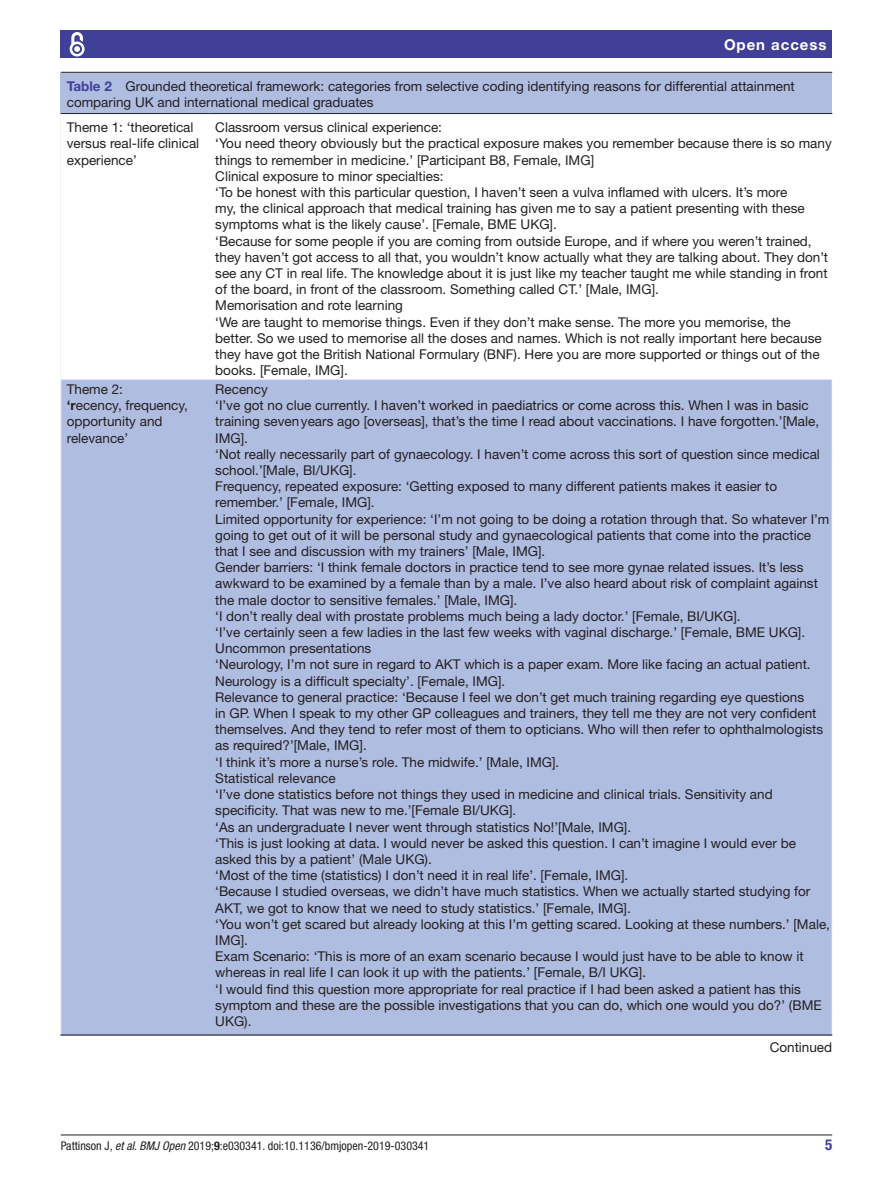
<style>
.page{position:relative;width:893px;height:1191px;background:#fff}
.page>*{position:absolute;margin:0;border:0;box-sizing:border-box;transform-origin:0 0}
.t1{font:700 15px "Helvetica Neue LT Std";letter-spacing:.065em;color:#fff}
.t2{font:700 condensed 15px "Helvetica Neue LT Std";color:#414099}
.t3{font:13.5px/16.2px "Helvetica Neue LT Std";color:#231f20}
.t4{font:condensed 12px "Helvetica Neue LT Std";color:#231f20}
.s1{font-weight:700;color:#414099}
.s2{font-weight:700}
.s3{font-style:italic}
</style>
<div class="page">
<hr style="left:61px;top:1134px;width:771px;height:1px;background:#231f20">
<div style="left:61px;top:31px;width:771px;height:27px;background:#414099"></div>
<svg style="left:69px;top:32px;width:16px;height:25px"></svg>
<div style="left:61px;top:73px;width:771px;height:962px;background:#afbde1"></div>
<hr style="left:61px;top:72px;width:771px;height:1px;background:#231f20">
<div style="left:61px;top:114px;width:771px;height:266px;background:#fff"></div>
<hr style="left:61px;top:113px;width:148px;height:1px;background:#231f20">
<hr style="left:209px;top:113px;width:623px;height:1px;background:#231f20">
<hr style="left:61px;top:1034px;width:148px;height:1px;background:#231f20">
<hr style="left:209px;top:1034px;width:623px;height:1px;background:#231f20">
<p class="t1" style="left:724px;top:35px;width:104px">Open access</p>
<p class="t3" style="left:67px;top:77px;width:730px"><span class="s1">Table 2</span> Grounded theoretical framework: categories from selective coding identifying reasons for differential attainment comparing UK and international medical graduates</p>
<p class="t3" style="left:67px;top:119px;width:134px">Theme 1: ‘theoretical versus real-life clinical experience’</p>
<p class="t3" style="left:215px;top:119px;width:618px">Classroom versus clinical experience:<br>‘You need theory obviously but the practical exposure makes you remember because there is so many things to remember in medicine.’ [Participant B8, Female, IMG]<br>Clinical exposure to minor specialties:<br>‘To be honest with this particular question, I haven’t seen a vulva inflamed with ulcers. It’s more<br>my, the clinical approach that medical training has given me to say a patient presenting with these symptoms what is the likely cause’. [Female, BME UKG].<br>‘Because for some people if you are coming from outside Europe, and if where you weren’t trained, they haven’t got access to all that, you wouldn’t know actually what they are talking about. They don’t see any CT in real life. The knowledge about it is just like my teacher taught me while standing in front of the board, in front of the classroom. Something called CT.’ [Male, IMG].<br>Memorisation and rote learning<br>‘We are taught to memorise things. Even if they don’t make sense. The more you memorise, the better. So we used to memorise all the doses and names. Which is not really important here because they have got the British National Formulary (BNF). Here you are more supported or things out of the books. [Female, IMG].</p>
<p class="t3" style="left:67px;top:381px;width:123px">Theme 2:<br><span class="s2">‘r</span>ecency, frequency, opportunity and relevance’</p>
<p class="t3" style="left:215px;top:381px;width:616px">Recency<br>‘I’ve got no clue currently. I haven’t worked in paediatrics or come across this. When I was in basic training sevenyears ago [overseas], that’s the time I read about vaccinations. I have forgotten.’[Male, IMG].<br>‘Not really necessarily part of gynaecology. I haven’t come across this sort of question since medical school.’[Male, BI/UKG].<br>Frequency, repeated exposure: ‘Getting exposed to many different patients makes it easier to remember.’ [Female, IMG].<br>Limited opportunity for experience: ‘I’m not going to be doing a rotation through that. So whatever I’m going to get out of it will be personal study and gynaecological patients that come into the practice that I see and discussion with my trainers’ [Male, IMG].<br>Gender barriers: ‘I think female doctors in practice tend to see more gynae related issues. It’s less awkward to be examined by a female than by a male. I’ve also heard about risk of complaint against the male doctor to sensitive females.’ [Male, IMG].<br>‘I don’t really deal with prostate problems much being a lady doctor.’ [Female, BI/UKG].<br>‘I’ve certainly seen a few ladies in the last few weeks with vaginal discharge.’ [Female, BME UKG].<br>Uncommon presentations<br>‘Neurology, I’m not sure in regard to AKT which is a paper exam. More like facing an actual patient.<br>Neurology is a difficult specialty’. [Female, IMG].<br>Relevance to general practice: ‘Because I feel we don’t get much training regarding eye questions<br>in GP. When I speak to my other GP colleagues and trainers, they tell me they are not very confident themselves. And they tend to refer most of them to opticians. Who will then refer to ophthalmologists as required?’[Male, IMG].<br>‘I think it’s more a nurse’s role. The midwife.’ [Male, IMG].<br>Statistical relevance<br>‘I’ve done statistics before not things they used in medicine and clinical trials. Sensitivity and specificity. That was new to me.’[Female BI/UKG].<br>‘As an undergraduate I never went through statistics No!’[Male, IMG].<br>‘This is just looking at data. I would never be asked this question. I can’t imagine I would ever be asked this by a patient’ (Male UKG).<br>‘Most of the time (statistics) I don’t need it in real life’. [Female, IMG].<br>‘Because I studied overseas, we didn’t have much statistics. When we actually started studying for AKT, we got to know that we need to study statistics.’ [Female, IMG].<br>‘You won’t get scared but already looking at this I’m getting scared. Looking at these numbers.’ [Male, IMG].<br>Exam Scenario: ‘This is more of an exam scenario because I would just have to be able to know it whereas in real life I can look it up with the patients.’ [Female, B/I UKG].<br>‘I would find this question more appropriate for real practice if I had been asked a patient has this symptom and these are the possible investigations that you can do, which one would you do?’ (BME UKG).</p>
<p class="t3" style="left:770px;top:1038px;width:64px">Continued</p>
<p class="t4" style="left:61px;top:1138px;width:370px">Pattinson J, <span class="s3">et al</span>. <span class="s3">BMJ Open</span> 2019;<span class="s2">9</span>:e030341. doi:10.1136/bmjopen-2019-030341</p>
<p class="t2" style="left:825px;top:1135px;width:9px">5</p>
</div>
